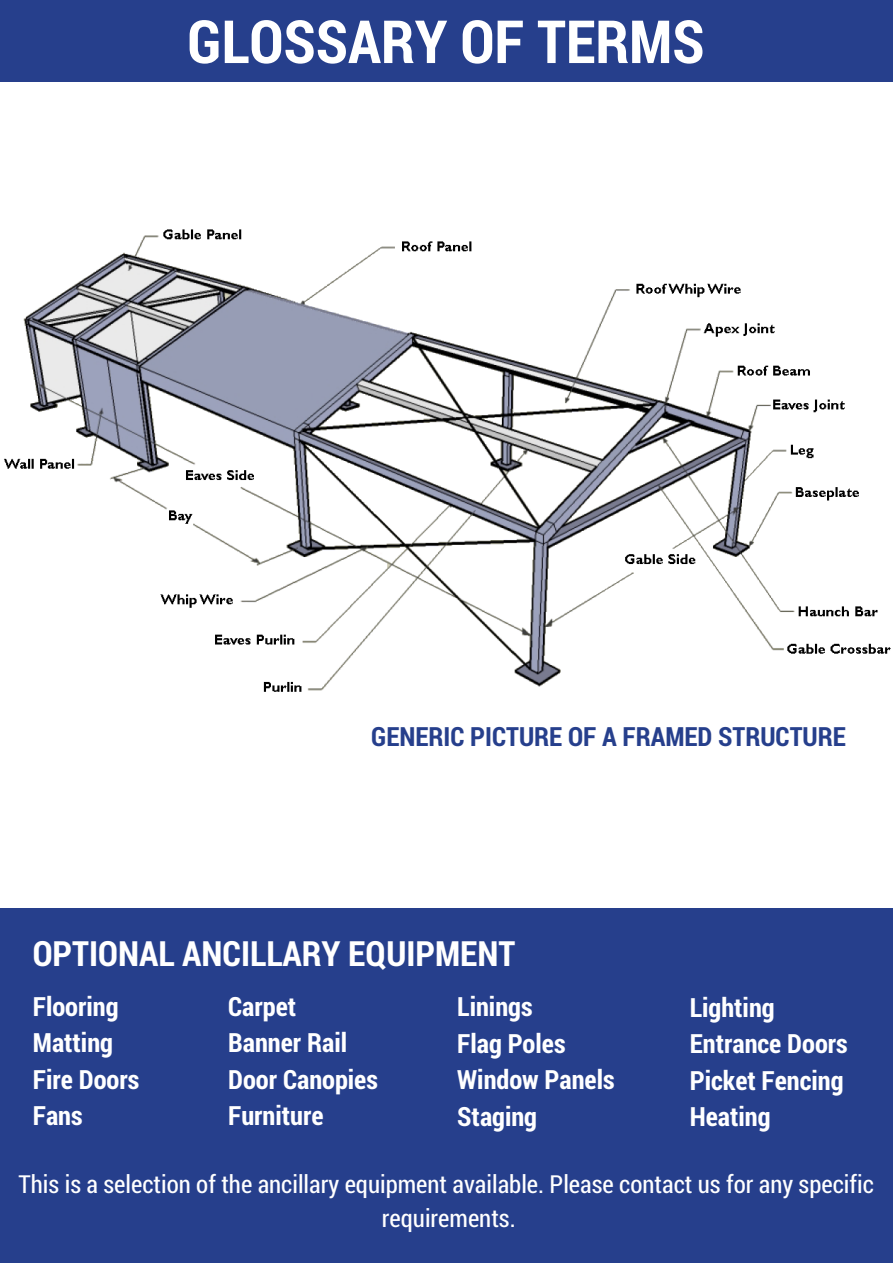
<style>
.page{position:relative;width:893px;height:1263px;background:#fff}
.page>*{position:absolute;margin:0;border:0;box-sizing:border-box;transform-origin:0 0}
.t1{font:700 59.62px "Roboto Condensed";color:#fff}
.t2{font:700 34.8px "Roboto Condensed";color:#fff}
.t3{font:700 26.47px/36.6px "Roboto Condensed";color:#fff}
.t4{font:700 26.47px "Roboto Condensed";color:#263f8c}
.t5{font:24.83px/34.3px "Roboto Condensed";color:#fff;text-align:center}
</style>
<div class="page">
<div style="left:0;top:0;width:893px;height:82px;background:#263f8c"></div>
<div style="left:0;top:908px;width:893px;height:355px;background:#263f8c"></div>
<img style="left:4px;top:229px;width:887px;height:463px">
<h1 class="t1" style="left:187px;top:1px;width:519px">GLOSSARY OF TERMS</h1>
<p class="t4" style="left:371px;top:718px;width:476px">GENERIC PICTURE OF A FRAMED STRUCTURE</p>
<h2 class="t2" style="left:33px;top:929px;width:484px">OPTIONAL ANCILLARY EQUIPMENT</h2>
<p class="t3" style="left:33px;top:987px;width:108px">Flooring<br>Matting<br>Fire Doors<br>Fans</p>
<p class="t3" style="left:228px;top:987px;width:151px">Carpet<br>Banner Rail<br>Door Canopies<br>Furniture</p>
<p class="t3" style="left:457px;top:987px;width:159px">Linings<br>Flag Poles<br>Window Panels<br>Staging</p>
<p class="t3" style="left:690px;top:988px;width:159px">Lighting<br>Entrance Doors<br>Picket Fencing<br>Heating</p>
<p class="t5" style="left:19px;top:1166px;width:857px">This is a selection of the ancillary equipment available. Please contact us for any specific requirements.</p>
</div>
